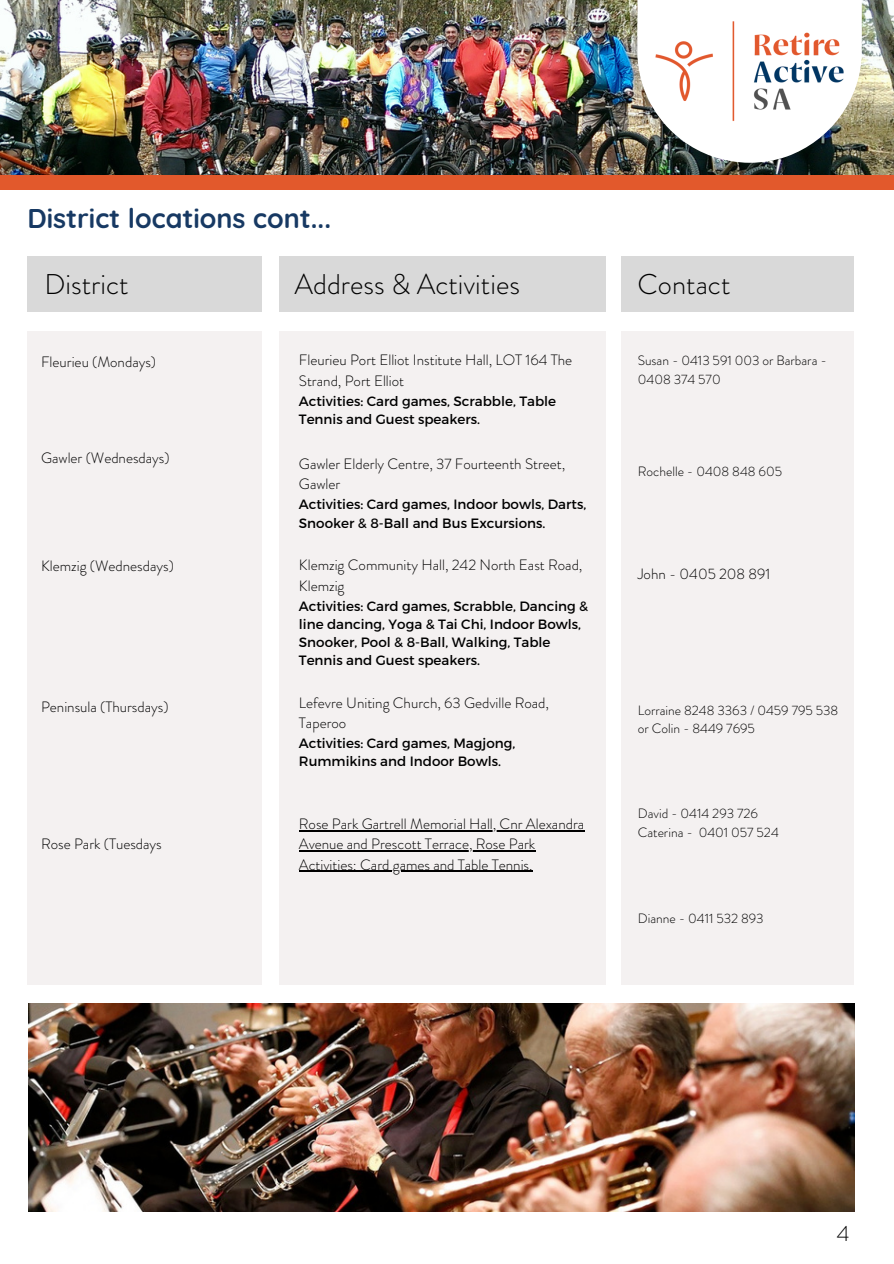
<style>
.page{position:relative;width:894px;height:1264px;background:#fff}
.page>*{position:absolute;margin:0;border:0;box-sizing:border-box;transform-origin:0 0}
.t1{font:300 28.5px "Brandon Grotesque";color:#000}
.t2{font:700 27px "Quicksand";color:#173963}
.t3{font:300 21.75px "Brandon Grotesque";color:#000}
.t4{font:300 15px/20.2px "Brandon Grotesque";color:#000}
.t5{font:13.5px/18px "Montserrat";color:#000}
.t6{font:300 13.5px/18.5px "Brandon Grotesque";color:#000}
</style>
<div class="page">
<img style="left:0;top:0;width:893px;height:175px">
<div style="left:0;top:175px;width:893px;height:14px;background:#e2592c"></div>
<img style="left:637px;top:0;width:224px;height:163px">
<img style="left:654px;top:20px;width:190px;height:103px">
<div style="left:27px;top:256px;width:235px;height:56px;background:#d9d9d9"></div>
<div style="left:279px;top:256px;width:326px;height:56px;background:#d9d9d9"></div>
<div style="left:620px;top:256px;width:233px;height:56px;background:#d9d9d9"></div>
<div style="left:27px;top:331px;width:235px;height:654px;background:#f4f1f1"></div>
<div style="left:279px;top:331px;width:326px;height:653px;background:#f4f1f1"></div>
<div style="left:620px;top:331px;width:233px;height:654px;background:#f4f1f1"></div>
<img style="left:29px;top:1003px;width:824px;height:208px">
<hr style="left:299px;top:830px;width:285px;height:1px;background:#000">
<hr style="left:299px;top:850px;width:236px;height:1px;background:#000">
<hr style="left:299px;top:870px;width:233px;height:1px;background:#000">
<h2 class="t2" style="left:27px;top:201px;width:305px">District locations cont...</h2>
<h1 class="t1" style="left:44px;top:264px;width:86px">District</h1>
<h1 class="t1" style="left:294px;top:264px;width:227px">Address &amp; Activities</h1>
<h1 class="t1" style="left:637px;top:264px;width:94px">Contact</h1>
<p class="t4" style="left:41px;top:352px;width:116px">Fleurieu (Mondays)</p>
<p class="t4" style="left:41px;top:448px;width:130px">Gawler (Wednesdays)</p>
<p class="t4" style="left:41px;top:556px;width:134px">Klemzig (Wednesdays)</p>
<p class="t4" style="left:41px;top:697px;width:129px">Peninsula (Thursdays)</p>
<p class="t4" style="left:41px;top:833px;width:122px">Rose Park (Tuesdays</p>
<p class="t4" style="left:299px;top:350px;width:275px">Fleurieu Port Elliot Institute Hall, LOT 164 The<br>Strand, Port Elliot</p>
<p class="t5" style="left:299px;top:391px;width:259px">Activities: Card games, Scrabble, Table<br>Tennis and Guest speakers.</p>
<p class="t4" style="left:299px;top:454px;width:268px">Gawler Elderly Centre, 37 Fourteenth Street,<br>Gawler</p>
<p class="t5" style="left:299px;top:495px;width:289px">Activities: Card games, Indoor bowls, Darts,<br>Snooker &amp; 8-Ball and Bus Excursions.</p>
<p class="t4" style="left:299px;top:555px;width:285px">Klemzig Community Hall, 242 North East Road,<br>Klemzig</p>
<p class="t5" style="left:299px;top:596px;width:291px">Activities: Card games, Scrabble, Dancing &amp; line dancing, Yoga &amp; Tai Chi, Indoor Bowls, Snooker, Pool &amp; 8-Ball, Walking, Table Tennis and Guest speakers.</p>
<p class="t4" style="left:299px;top:692px;width:251px">Lefevre Uniting Church, 63 Gedville Road,<br>Taperoo</p>
<p class="t5" style="left:299px;top:733px;width:218px">Activities: Card games, Magjong,<br>Rummikins and Indoor Bowls.</p>
<p class="t4" style="left:299px;top:814px;width:287px">Rose Park Gartrell Memorial Hall, Cnr Alexandra<br>Avenue and Prescott Terrace, Rose Park<br>Activities: Card games and Table Tennis.</p>
<p class="t6" style="left:637px;top:351px;width:190px">Susan - 0413 591 003 or Barbara -<br>0408 374 570</p>
<p class="t6" style="left:637px;top:462px;width:146px">Rochelle - 0408 848 605</p>
<p class="t4" style="left:637px;top:563px;width:134px">John - 0405 208 891</p>
<p class="t6" style="left:637px;top:701px;width:202px">Lorraine 8248 3363 / 0459 795 538 or Colin - 8449 7695</p>
<p class="t6" style="left:637px;top:804px;width:143px">David - 0414 293 726<br>Caterina - 0401 057 524</p>
<p class="t6" style="left:637px;top:909px;width:127px">Dianne - 0411 532 893</p>
<h3 class="t3" style="left:836px;top:1218px;width:14px">4</h3>
</div>
